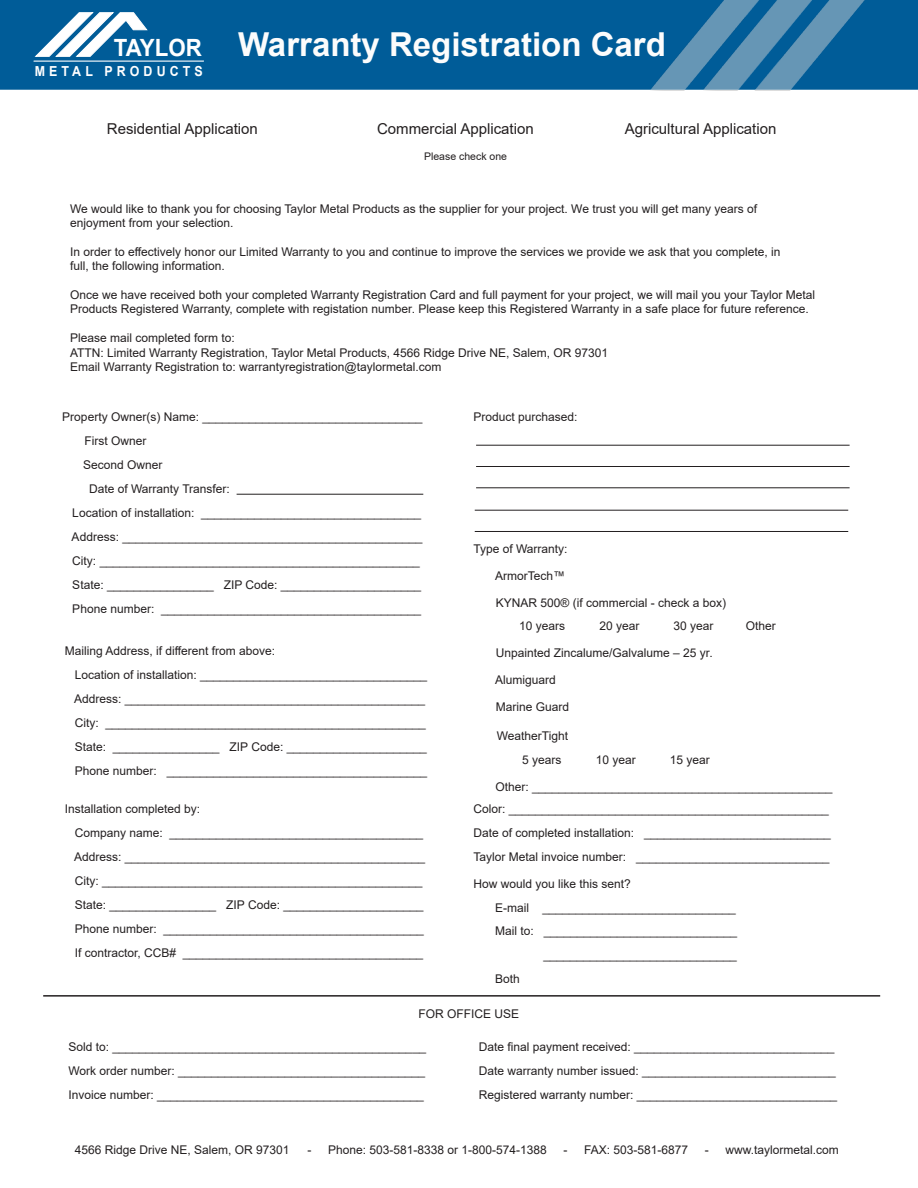
<style>
.page{position:relative;width:918px;height:1188px;background:#fff}
.page>*{position:absolute;margin:0;border:0;box-sizing:border-box;transform-origin:0 0}
.t1{font:700 33px "Arial";color:#fcfcfc}
.t2{font:700 23.7px "Arial";color:#fff;scale:.94 1}
.t3{font:15px "Arial";color:#231f20}
.t4{font:700 13.8px "Arial";letter-spacing:.33em;color:#fff;scale:.9 1}
.t5{font:12px/14.4px "Arial";color:#231f20}
.t6{font:10.5px "Arial";color:#231f20}
</style>
<div class="page">
<hr style="left:237px;top:494px;width:186px;height:1px;background:#231f20">
<hr style="left:43px;top:995px;width:837px;height:2px;background:#231f20">
<div style="left:0;top:0;width:918px;height:90px;background:#005c98"></div>
<img style="left:625px;top:0;width:256px;height:91px">
<svg style="left:35px;top:12px;width:112px;height:45px"></svg>
<hr style="left:34px;top:61px;width:170px;height:1px;background:#fff">
<hr style="left:476px;top:445px;width:374px;height:1px;background:#231f20">
<hr style="left:476px;top:466px;width:374px;height:1px;background:#231f20">
<hr style="left:476px;top:488px;width:374px;height:1px;background:#231f20">
<hr style="left:475px;top:510px;width:373px;height:1px;background:#231f20">
<hr style="left:475px;top:531px;width:373px;height:1px;background:#231f20">
<p class="t2" style="left:114px;top:32px;width:95px">TAYLOR</p>
<p class="t1" style="left:238px;top:21px;width:429px">Warranty Registration Card</p>
<p class="t4" style="left:35px;top:62px;width:188px">METAL PRODUCTS</p>
<p class="t3" style="left:107px;top:119px;width:152px">Residential Application</p>
<p class="t3" style="left:377px;top:119px;width:158px">Commercial Application</p>
<p class="t3" style="left:625px;top:119px;width:153px">Agricultural Application</p>
<p class="t6" style="left:424px;top:149px;width:84px">Please check one</p>
<p class="t5" style="left:70px;top:201px;width:688px">We would like to thank you for choosing Taylor Metal Products as the supplier for your project. We trust you will get many years of</p>
<p class="t5" style="left:70px;top:215px;width:165px">enjoyment from your selection.</p>
<p class="t5" style="left:70px;top:244px;width:712px">In order to effectively honor our Limited Warranty to you and continue to improve the services we provide we ask that you complete, in</p>
<p class="t5" style="left:70px;top:259px;width:156px">full, the following information.</p>
<p class="t5" style="left:70px;top:287px;width:746px">Once we have received both your completed Warranty Registration Card and full payment for your project, we will mail you your Taylor Metal<br>Products Registered Warranty, complete with registation number. Please keep this Registered Warranty in a safe place for future reference.</p>
<p class="t5" style="left:70px;top:331px;width:166px">Please mail completed form to:</p>
<p class="t5" style="left:70px;top:345px;width:539px">ATTN: Limited Warranty Registration, Taylor Metal Products, 4566 Ridge Drive NE, Salem, OR 97301</p>
<p class="t5" style="left:70px;top:359px;width:373px">Email Warranty Registration to: warrantyregistration@taylormetal.com</p>
<p class="t5" style="left:62px;top:409px;width:362px">Property Owner(s) Name: _________________________________</p>
<p class="t5" style="left:84px;top:433px;width:64px">First Owner</p>
<p class="t5" style="left:83px;top:457px;width:81px">Second Owner</p>
<p class="t5" style="left:89px;top:481px;width:142px">Date of Warranty Transfer:</p>
<p class="t5" style="left:72px;top:505px;width:350px">Location of installation: _________________________________</p>
<p class="t5" style="left:72px;top:529px;width:352px">Address: _____________________________________________</p>
<p class="t5" style="left:72px;top:553px;width:349px">City: ________________________________________________</p>
<p class="t5" style="left:72px;top:577px;width:350px">State: ________________ ZIP Code: _____________________</p>
<p class="t5" style="left:72px;top:601px;width:350px">Phone number: _______________________________________</p>
<p class="t5" style="left:65px;top:643px;width:212px">Mailing Address, if different from above:</p>
<p class="t5" style="left:75px;top:667px;width:354px">Location of installation: __________________________________</p>
<p class="t5" style="left:74px;top:691px;width:352px">Address: _____________________________________________</p>
<p class="t5" style="left:75px;top:715px;width:352px">City: ________________________________________________</p>
<p class="t5" style="left:75px;top:739px;width:354px">State: ________________ ZIP Code: _____________________</p>
<p class="t5" style="left:75px;top:763px;width:354px">Phone number: _______________________________________</p>
<p class="t5" style="left:65px;top:802px;width:137px">Installation completed by:</p>
<p class="t5" style="left:75px;top:826px;width:350px">Company name: ______________________________________</p>
<p class="t5" style="left:74px;top:850px;width:352px">Address: _____________________________________________</p>
<p class="t5" style="left:75px;top:874px;width:349px">City: ________________________________________________</p>
<p class="t5" style="left:75px;top:898px;width:350px">State: ________________ ZIP Code: _____________________</p>
<p class="t5" style="left:75px;top:922px;width:350px">Phone number: _______________________________________</p>
<p class="t5" style="left:75px;top:946px;width:350px">If contractor, CCB# ____________________________________</p>
<p class="t5" style="left:473px;top:409px;width:106px">Product purchased:</p>
<p class="t5" style="left:473px;top:541px;width:96px">Type of Warranty:</p>
<p class="t5" style="left:495px;top:568px;width:72px">ArmorTech™</p>
<p class="t5" style="left:496px;top:595px;width:232px">KYNAR 500® (if commercial - check a box)</p>
<p class="t5" style="left:519px;top:619px;width:48px">10 years</p>
<p class="t5" style="left:599px;top:619px;width:42px">20 year</p>
<p class="t5" style="left:674px;top:619px;width:42px">30 year</p>
<p class="t5" style="left:746px;top:619px;width:32px">Other</p>
<p class="t5" style="left:496px;top:646px;width:218px">Unpainted Zincalume/Galvalume – 25 yr.</p>
<p class="t5" style="left:495px;top:673px;width:62px">Alumiguard</p>
<p class="t5" style="left:496px;top:700px;width:75px">Marine Guard</p>
<p class="t5" style="left:497px;top:729px;width:73px">WeatherTight</p>
<p class="t5" style="left:522px;top:752px;width:41px">5 years</p>
<p class="t5" style="left:596px;top:752px;width:42px">10 year</p>
<p class="t5" style="left:670px;top:752px;width:42px">15 year</p>
<p class="t5" style="left:495px;top:779px;width:338px">Other: _____________________________________________</p>
<p class="t5" style="left:473px;top:802px;width:357px">Color: ________________________________________________</p>
<p class="t5" style="left:473px;top:826px;width:359px">Date of completed installation: ____________________________</p>
<p class="t5" style="left:473px;top:850px;width:358px">Taylor Metal invoice number: _____________________________</p>
<p class="t5" style="left:473px;top:877px;width:159px">How would you like this sent?</p>
<p class="t5" style="left:495px;top:900px;width:242px">E-mail _____________________________</p>
<p class="t5" style="left:495px;top:924px;width:244px">Mail to: _____________________________</p>
<p class="t5" style="left:543px;top:948px;width:195px">_____________________________</p>
<p class="t5" style="left:495px;top:971px;width:26px">Both</p>
<p class="t5" style="left:419px;top:1007px;width:102px">FOR OFFICE USE</p>
<p class="t5" style="left:68px;top:1039px;width:359px">Sold to: _______________________________________________</p>
<p class="t5" style="left:68px;top:1063px;width:358px">Work order number: _____________________________________</p>
<p class="t5" style="left:68px;top:1087px;width:357px">Invoice number: ________________________________________</p>
<p class="t5" style="left:479px;top:1039px;width:357px">Date final payment received: ______________________________</p>
<p class="t5" style="left:479px;top:1063px;width:358px">Date warranty number issued: _____________________________</p>
<p class="t5" style="left:479px;top:1087px;width:360px">Registered warranty number: ______________________________</p>
<p class="t5" style="left:75px;top:1142px;width:216px">4566 Ridge Drive NE, Salem, OR 97301</p>
<p class="t5" style="left:307px;top:1142px;width:241px">- Phone: 503-581-8338 or 1-800-574-1388</p>
<p class="t5" style="left:564px;top:1142px;width:126px">- FAX: 503-581-6877</p>
<p class="t5" style="left:705px;top:1142px;width:136px">- www.taylormetal.com</p>
</div>
